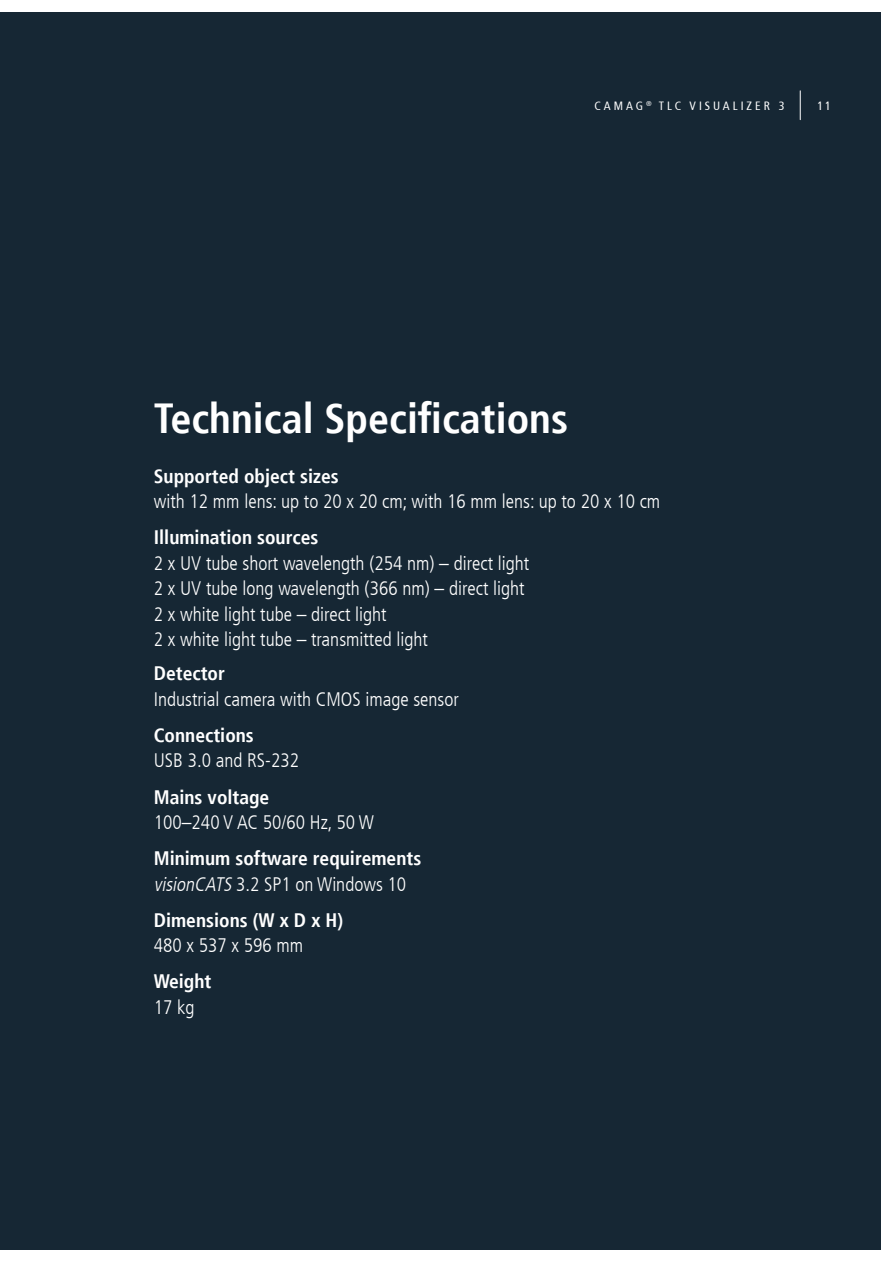
<style>
.page{position:relative;width:893px;height:1263px;background:#fff}
.page>*{position:absolute;margin:0;border:0;box-sizing:border-box;transform-origin:0 0}
.t1{font:700 condensed 42px "Frutiger";color:#fff}
.t2{font:300 condensed 19.5px/25.5px "Frutiger LT";color:#fff}
.t3{font:700 condensed 19.5px "Frutiger";color:#fff}
.t4{font:condensed 12px "Frutiger 57";letter-spacing:.25em;color:#fff}
.s1{font-style:italic}
</style>
<div class="page">
<div style="left:0;top:13px;width:880px;height:1237px;background:#162734"></div>
<svg style="left:800px;top:91px;width:1px;height:29px"></svg>
<p class="t4" style="left:594px;top:99px;width:192px">CAMAG <sup>®</sup> TLC VISUALIZER 3</p>
<p class="t4" style="left:817px;top:99px;width:15px">11</p>
<p class="t1" style="left:154px;top:394px;width:416px">Technical Specifications</p>
<p class="t3" style="left:154px;top:464px;width:186px">Supported object sizes</p>
<p class="t2" style="left:154px;top:489px;width:508px">with 12 mm lens: up to 20 x 20 cm; with 16 mm lens: up to 20 x 10 cm</p>
<p class="t3" style="left:154px;top:526px;width:166px">Illumination sources</p>
<p class="t2" style="left:154px;top:550px;width:377px">2 x UV tube short wavelength (254 nm) – direct light 2 x UV tube long wavelength (366 nm) – direct light 2 x white light tube – direct light<br>2 x white light tube – transmitted light</p>
<p class="t3" style="left:154px;top:662px;width:73px">Detector</p>
<p class="t2" style="left:154px;top:686px;width:307px">Industrial camera with CMOS image sensor</p>
<p class="t3" style="left:154px;top:723px;width:102px">Connections</p>
<p class="t2" style="left:154px;top:748px;width:147px">USB 3.0 and RS-232</p>
<p class="t3" style="left:154px;top:785px;width:117px">Mains voltage</p>
<p class="t2" style="left:154px;top:810px;width:222px">100–240 V AC 50/60 Hz, 50 W</p>
<p class="t3" style="left:154px;top:847px;width:269px">Minimum software requirements</p>
<p class="t2" style="left:154px;top:871px;width:254px"><span class="s1">visionCATS</span> 3.2 SP1 on Windows 10</p>
<p class="t3" style="left:154px;top:908px;width:191px">Dimensions (W x D x H)</p>
<p class="t2" style="left:154px;top:933px;width:151px">480 x 537 x 596 mm</p>
<p class="t3" style="left:154px;top:970px;width:59px">Weight</p>
<p class="t2" style="left:154px;top:995px;width:42px">17 kg</p>
</div>
